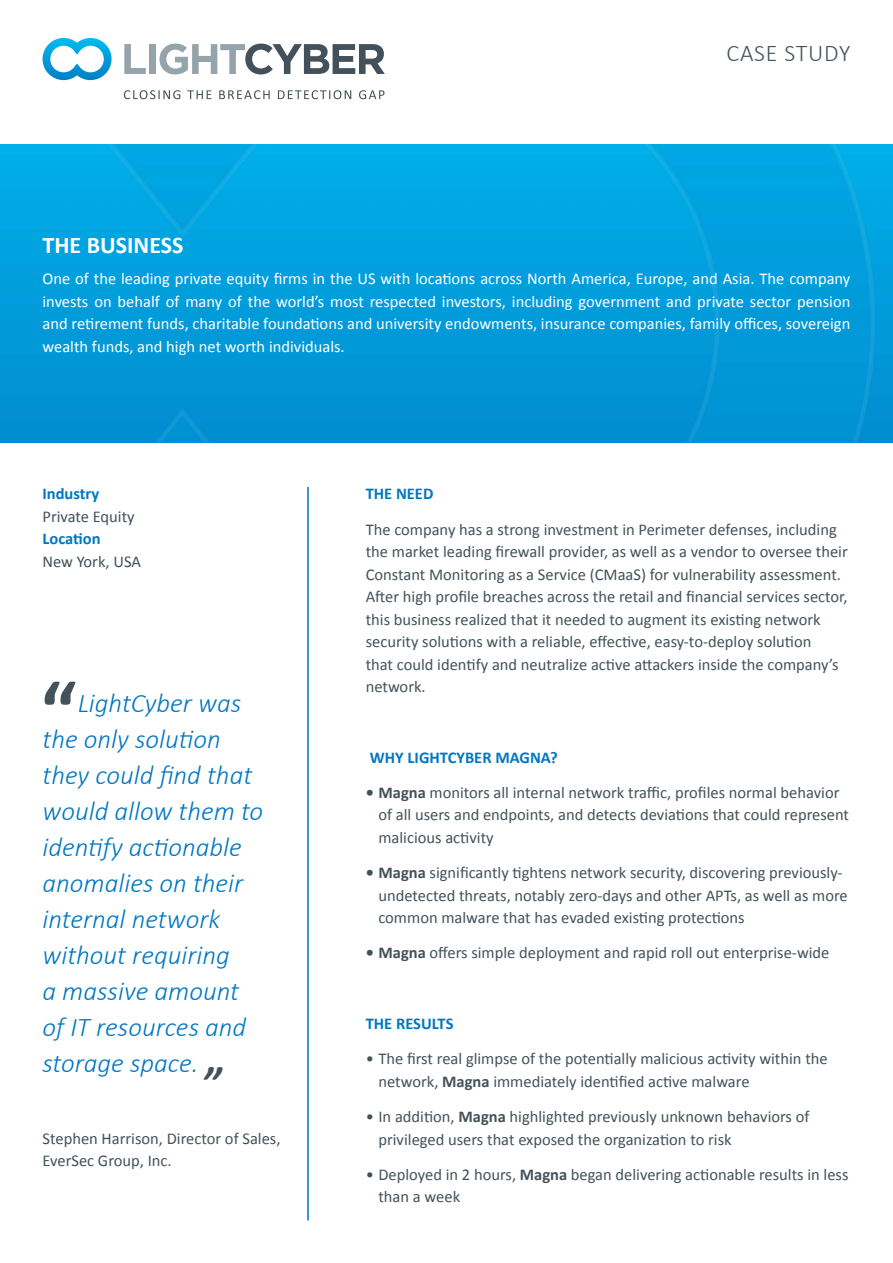
<style>
.page{position:relative;width:893px;height:1263px;background:#fff}
.page>*{position:absolute;margin:0;border:0;box-sizing:border-box;transform-origin:0 0}
.t1{font:700 82.5px "Calibri";color:#43525a}
.t2{font:italic 700 45px "Calibri";color:#43525a}
.t3{font:italic 300 27px/36px "Calibri";color:#0077c1}
.t4{font:700 24px "Calibri";color:#fff}
.t5{font:300 24px "Calibri";letter-spacing:.03em;color:#43525a}
.t6{font:16.5px/22.5px "Calibri";color:#43525a}
.t7{font:16.5px/22.5px "Calibri";color:#fff;text-align:justify}
.t8{font:700 16.5px "Calibri";color:#0077c1}
.s1{font-weight:700}
</style>
<div class="page">
<svg style="left:43px;top:38px;width:69px;height:42px"></svg>
<svg style="left:124px;top:44px;width:22px;height:30px"></svg>
<div style="left:149px;top:44px;width:6px;height:30px;background:#95a3ab"></div>
<svg style="left:159px;top:44px;width:226px;height:30px"></svg>
<svg style="left:124px;top:90px;width:56px;height:9px"></svg>
<svg style="left:187px;top:90px;width:24px;height:9px"></svg>
<svg style="left:219px;top:90px;width:51px;height:9px"></svg>
<svg style="left:278px;top:90px;width:73px;height:9px"></svg>
<svg style="left:359px;top:90px;width:25px;height:9px"></svg>
<hr style="left:307px;top:487px;width:2px;height:733px;background:#0077c1">
<img style="left:0;top:145px;width:893px;height:297px">
<h3 class="t5" style="left:726px;top:38px;width:125px">CASE STUDY</h3>
<h3 class="t4" style="left:43px;top:230px;width:142px">THE BUSINESS</h3>
<p class="t7" style="left:43px;top:267px;width:809px">One of the leading private equity firms in the US with locations across North America, Europe, and Asia. The company invests on behalf of many of the world s’ most respected investors, including government and private sector pension and retirement funds, charitable foundations and university endowments, insurance companies, family offices, sovereign wealth funds, and high net worth individuals.</p>
<p class="t8" style="left:43px;top:484px;width:58px">Industry</p>
<p class="t6" style="left:43px;top:504px;width:94px">Private Equity</p>
<p class="t8" style="left:43px;top:529px;width:60px">Location</p>
<p class="t6" style="left:43px;top:549px;width:100px">New York, USA</p>
<h1 class="t1" style="left:41px;top:659px;width:37px">”</h1>
<h3 class="t3" style="left:43px;top:684px;width:222px;text-indent:35px">LightCyber was the only solution they could find that would allow them to identify actionable anomalies on their internal network without requiring<br>a massive amount of IT resources and</h3>
<h2 class="t2" style="left:202px;top:1055px;width:23px">“</h2>
<h3 class="t3" style="left:43px;top:1044px;width:157px">storage space.</h3>
<p class="t6" style="left:43px;top:1126px;width:239px">Stephen Harrison, Director of Sales,<br>EverSec Group, Inc.</p>
<p class="t8" style="left:366px;top:484px;width:69px">THE NEED</p>
<p class="t6" style="left:366px;top:517px;width:484px">The company has a strong investment in Perimeter defenses, including the market leading firewall provider, as well as a vendor to oversee their Constant Monitoring as a Service (CMaaS) for vulnerability assessment.<br>After high profile breaches across the retail and financial services sector, this business realized that it needed to augment its existing network security solutions with a reliable, effective, easy-to-deploy solution<br>that could identify and neutralize active attackers inside the company s’ network.</p>
<p class="t8" style="left:370px;top:747px;width:189px">WHY LIGHTCYBER MAGNA?</p>
<p class="t6" style="left:378px;top:780px;width:472px;text-indent:-13px"><span class="s1">• Magna</span> monitors all internal network traffic, profiles normal behavior of all users and endpoints, and detects deviations that could represent malicious activity</p>
<p class="t6" style="left:366px;top:861px;width:478px"><span class="s1">• Magna</span> significantly tightens network security, discovering previously-</p>
<p class="t6" style="left:378px;top:906px;width:368px">common malware that has evaded existing protections</p>
<p class="t6" style="left:366px;top:941px;width:465px"><span class="s1">• Magna</span> offers simple deployment and rapid roll out enterprise-wide</p>
<p class="t6" style="left:378px;top:883px;width:471px">undetected threats, notably zero-days and other APTs, as well as more</p>
<p class="t8" style="left:366px;top:1013px;width:89px">THE RESULTS</p>
<p class="t6" style="left:378px;top:1047px;width:451px;text-indent:-13px">• The first real glimpse of the potentially malicious activity within the network, <span class="s1">Magna</span> immediately identified active malware</p>
<p class="t6" style="left:378px;top:1104px;width:433px;text-indent:-13px">• In addition, <span class="s1">Magna</span> highlighted previously unknown behaviors of privileged users that exposed the organization to risk</p>
<p class="t6" style="left:378px;top:1162px;width:471px;text-indent:-13px">• Deployed in 2 hours, <span class="s1">Magna</span> began delivering actionable results in less than a week</p>
</div>
